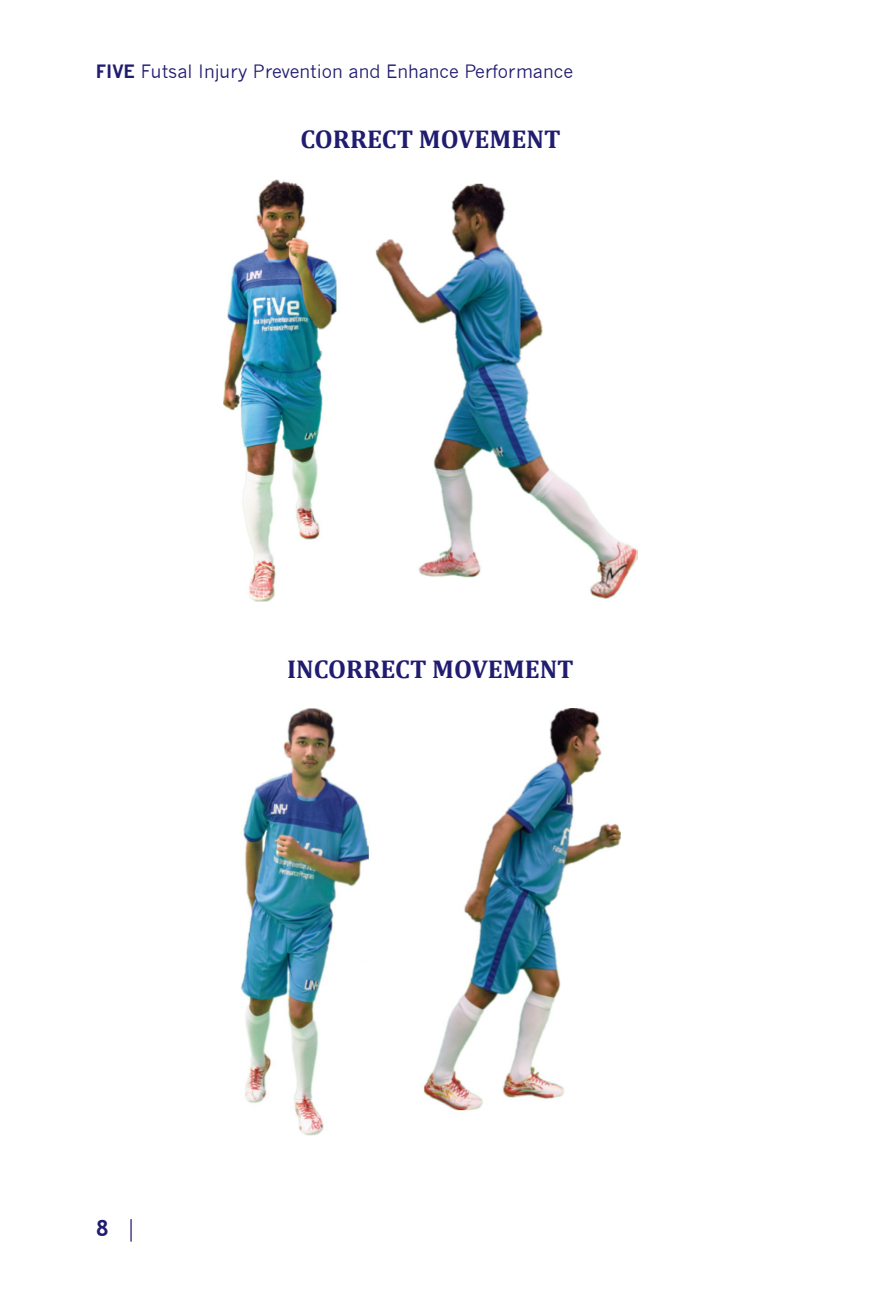
<style>
.page{position:relative;width:893px;height:1308px;background:#fff}
.page>*{position:absolute;margin:0;border:0;box-sizing:border-box;transform-origin:0 0}
._12bold{font:700 25.88px "Cambria";color:#201c70}
.t1{font:700 22.5px "Trebuchet MS";color:#201c70}
.t2{font:18px "News Gothic";color:#201c70}
.s1{font-weight:700}
.s2{font-family:"Trajan Pro";font-weight:400}
</style>
<div class="page">
<img style="left:224px;top:179px;width:413px;height:423px">
<img style="left:240px;top:708px;width:381px;height:427px">
<p class="t2" style="left:96px;top:61px;width:479px"><span class="s1">FIVE</span> Futsal Injury Prevention and Enhance Performance</p>
<p class="_12bold" style="left:300px;top:121px;width:262px">CORRECT MOVEMENT</p>
<p class="_12bold" style="left:287px;top:650px;width:288px">INCORRECT MOVEMENT</p>
<p class="t1" style="left:96px;top:1213px;width:43px">8 <span class="s2">|</span></p>
</div>
